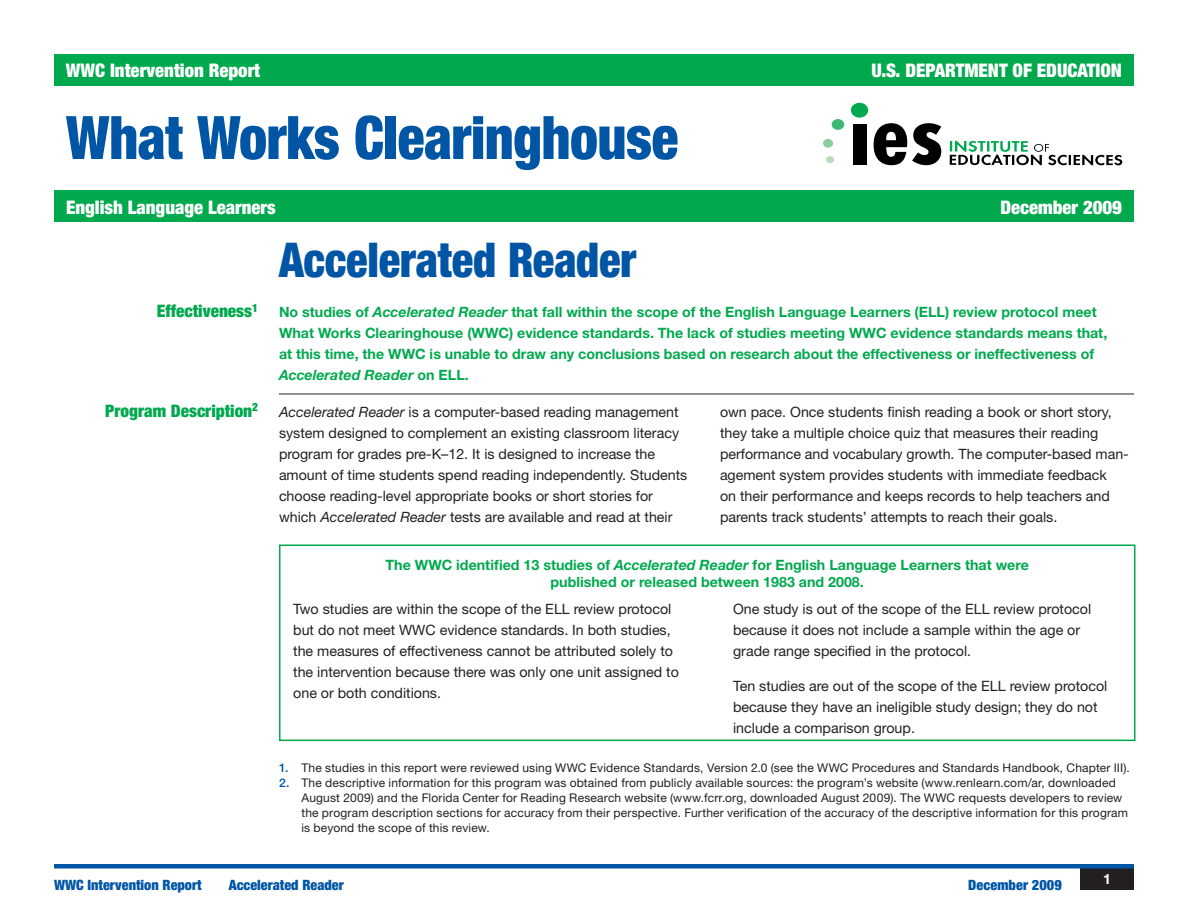
<style>
.page{position:relative;width:1188px;height:918px;background:#fff}
.page>*{position:absolute;margin:0;border:0;box-sizing:border-box;transform-origin:0 0}
.t1{font:900 condensed 60px "Helvetica Neue LT Std";letter-spacing:-.01em;color:#0155a5;scale:.93 1}
.t2{font:900 condensed 48px "Helvetica Neue LT Std";color:#0155a5;scale:.93 1}
.Banner_headlines{font:900 condensed 18.75px "Helvetica Neue LT Std";color:#fff}
.Intervention_B_hea{font:900 condensed 17.25px "Helvetica Neue LT Std";color:#00a94e}
.Basic_Txt{font:14.25px/21px "Helvetica Neue LT Std";color:#231f20}
.bulleted_body_copy{font:14.25px/21px "Helvetica Neue LT Std";color:#231f20}
.Effectiveness_Txt{font:700 14.25px/21px "Helvetica Neue LT Std";color:#00a94e}
.Box_Head{font:700 14.25px "Helvetica Neue LT Std";color:#00a94e}
.t3{font:900 condensed 14.25px "Helvetica Neue LT Std";color:#0155a5}
.t4{font:700 14.25px "Helvetica Neue LT Std";color:#fff}
.Footnote{font:12px/15px "Helvetica Neue LT Std";letter-spacing:.015em;color:#231f20}
.s1{font-style:italic}
.s2{font-weight:500;color:#0155a5}
</style>
<div class="page">
<div style="left:1080px;top:868px;width:54px;height:21px;background:#231f20"></div>
<hr style="left:54px;top:864px;width:1080px;height:4px;background:#0155a5">
<div style="left:54px;top:54px;width:1080px;height:32px;background:#00a94e"></div>
<div style="left:832px;top:119px;width:12px;height:11px;background:#3eb872;border-radius:50%"></div>
<div style="left:823px;top:139px;width:10px;height:9px;background:#88cc9c;border-radius:50%"></div>
<div style="left:826px;top:156px;width:8px;height:7px;background:#b8dec0;border-radius:50%"></div>
<div style="left:851px;top:103px;width:17px;height:15px;background:#00a94e;border-radius:50%"></div>
<div style="left:853px;top:124px;width:13px;height:40px;background:#000"></div>
<svg style="left:874px;top:123px;width:67px;height:42px"></svg>
<svg style="left:950px;top:141px;width:172px;height:24px"></svg>
<div style="left:279px;top:544px;width:857px;height:197px;border:2px solid #00a94e"></div>
<hr style="left:279px;top:394px;width:855px;height:1px;background:#231f20">
<div style="left:54px;top:190px;width:1080px;height:32px;background:#00a94e"></div>
<p class="Banner_headlines" style="left:66px;top:59px;width:196px">WWC Intervention Report</p>
<p class="Banner_headlines" style="left:872px;top:59px;width:252px">U.S. DEPARTMENT OF EDUCATION</p>
<h2 class="t1" style="left:66px;top:101px;width:660px">What Works Clearinghouse</h2>
<p class="Banner_headlines" style="left:66px;top:195px;width:211px">English Language Learners</p>
<p class="Banner_headlines" style="left:1000px;top:195px;width:123px">December 2009</p>
<h2 class="t2" style="left:279px;top:231px;width:386px">Accelerated Reader</h2>
<p class="Intervention_B_hea" style="left:157px;top:300px;width:103px">Effectiveness<sup>1</sup></p>
<p class="Effectiveness_Txt" style="left:279px;top:301px;width:830px">No studies of <span class="s1">Accelerated Reader</span> that fall within the scope of the English Language Learners (ELL) review protocol meet What Works Clearinghouse (WWC) evidence standards. The lack of studies meeting WWC evidence standards means that, at this time, the WWC is unable to draw any conclusions based on research about the effectiveness or ineffectiveness of <span class="s1">Accelerated Reader</span> on ELL.</p>
<p class="Intervention_B_hea" style="left:105px;top:400px;width:154px">Program Description<sup>2</sup></p>
<p class="Basic_Txt" style="left:279px;top:401px;width:410px"><span class="s1">Accelerated Reader</span> is a computer-based reading management system designed to complement an existing classroom literacy program for grades pre-K–12. It is designed to increase the amount of time students spend reading independently. Students choose reading-level appropriate books or short stories for which <span class="s1">Accelerated Reader</span> tests are available and read at their</p>
<p class="Basic_Txt" style="left:720px;top:401px;width:410px">own pace. Once students finish reading a book or short story, they take a multiple choice quiz that measures their reading performance and vocabulary growth. The computer-based man&shy;agement system provides students with immediate feedback<br>on their performance and keeps records to help teachers and parents track students’ attempts to reach their goals.</p>
<p class="Box_Head" style="left:386px;top:556px;width:645px">The WWC identified 13 studies of <span class="s1">Accelerated Reader</span> for English Language Learners that were</p>
<p class="Box_Head" style="left:551px;top:573px;width:315px">published or released between 1983 and 2008.</p>
<p class="bulleted_body_copy" style="left:293px;top:599px;width:387px">Two studies are within the scope of the ELL review protocol but do not meet WWC evidence standards. In both studies, the measures of effectiveness cannot be attributed solely to the intervention because there was only one unit assigned to one or both conditions.</p>
<p class="bulleted_body_copy" style="left:733px;top:599px;width:360px">One study is out of the scope of the ELL review protocol because it does not include a sample within the age or grade range specified in the protocol.</p>
<p class="bulleted_body_copy" style="left:733px;top:675px;width:376px">Ten studies are out of the scope of the ELL review protocol because they have an ineligible study design; they do not include a comparison group.</p>
<p class="Footnote" style="left:279px;top:760px;width:852px"><span class="s2">1.</span> The studies in this report were reviewed using WWC Evidence Standards, Version 2.0 (see the WWC Procedures and Standards Handbook, Chapter III).</p>
<p class="Footnote" style="left:302px;top:775px;width:828px;text-indent:-22px"><span class="s2">2.</span> The descriptive information for this program was obtained from publicly available sources: the program’s website (www.renlearn.com/ar, downloaded August 2009) and the Florida Center for Reading Research website (www.fcrr.org, downloaded August 2009). The WWC requests developers to review the program description sections for accuracy from their perspective. Further verification of the accuracy of the descriptive information for this program is beyond the scope of this review.</p>
<p class="t3" style="left:54px;top:876px;width:149px">WWC Intervention Report</p>
<p class="t3" style="left:229px;top:876px;width:117px">Accelerated Reader</p>
<p class="t3" style="left:968px;top:876px;width:95px">December 2009</p>
<p class="t4" style="left:1103px;top:870px;width:9px">1</p>
</div>
